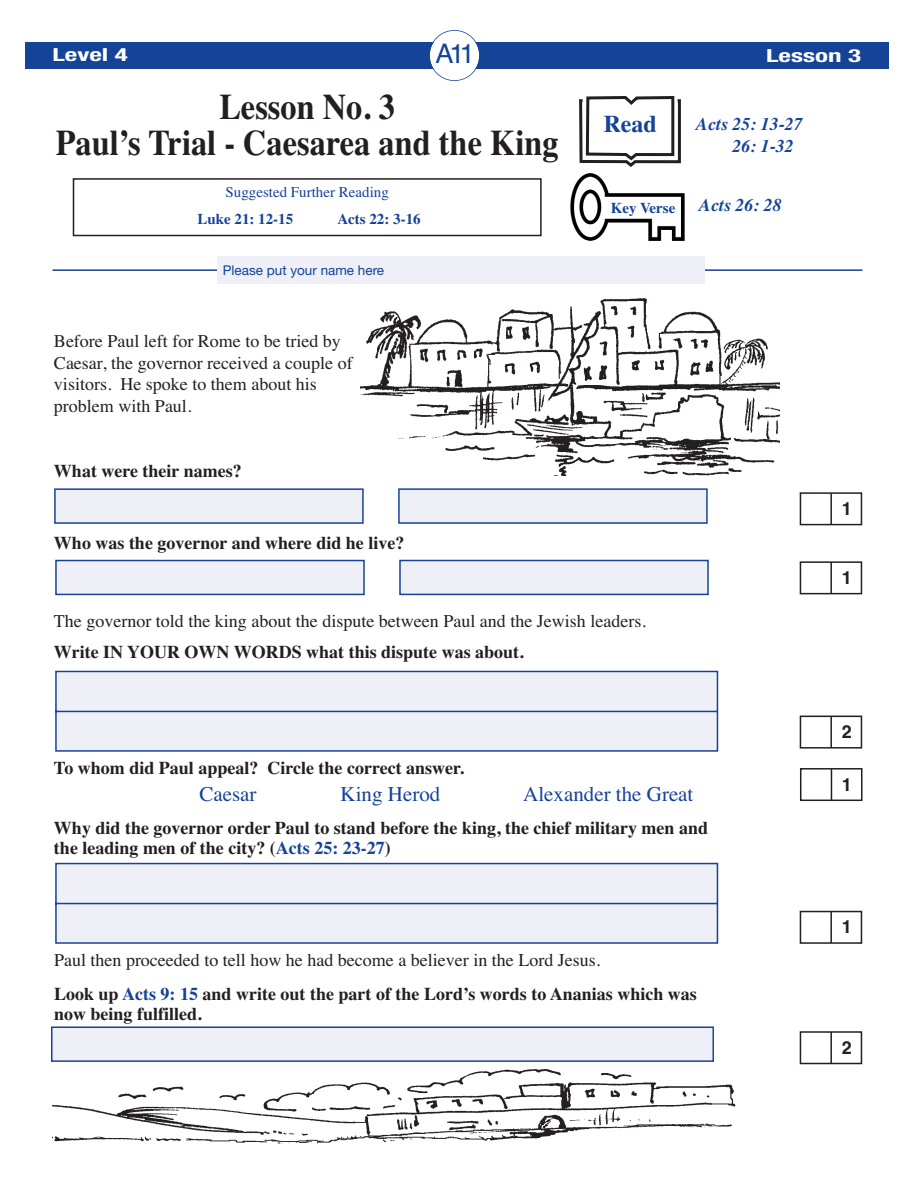
<style>
.page{position:relative;width:918px;height:1188px;background:#fff}
.page>*{position:absolute;margin:0;border:0;box-sizing:border-box;transform-origin:0 0}
.t1{font:700 36px/36px "Times";color:#231f20;text-align:center;scale:.9 1}
.t2{font:27px "Helvetica";color:#154398}
.t3{font:700 24px "Times";color:#154398}
.t4{font:21px "Times";color:#154398}
.t5{font:18px/21.6px "Times";color:#231f20}
.t6{font:700 18px/19.5px "Times";color:#231f20}
.t7{font:italic 700 18px/21.6px "Times";color:#154398}
.t8{font:700 condensed 18px "Helvetica Neue";color:#fff;scale:1.5 1}
.t9{font:700 18px "Helvetica";color:#231f20}
.t10{font:700 15px "Times";color:#154398}
.t11{font:15px "Times";color:#154398}
.t12{font:13.5px "Helvetica Neue";color:#154398}
.s1{color:#154398}
.s2{font-weight:700}
.s3{font-weight:700;color:#154398}
</style>
<div class="page">
<div style="left:26px;top:42px;width:864px;height:27px;background:#154398"></div>
<div style="left:430px;top:31px;width:49px;height:49px;background:#fff;border-radius:50%"></div>
<div style="left:429px;top:30px;width:51px;height:51px;border:2px solid #154398;border-radius:50%"></div>
<div style="left:73px;top:178px;width:469px;height:58px;border:2px solid #231f20"></div>
<img style="left:570px;top:173px;width:115px;height:68px">
<svg style="left:579px;top:96px;width:102px;height:71px"></svg>
<hr style="left:52px;top:269px;width:810px;height:2px;background:#154398">
<div style="left:218px;top:256px;width:487px;height:28px;background:#eeeff7"></div>
<div style="left:56px;top:490px;width:306px;height:32px;background:#eeeff7"></div>
<div style="left:54px;top:488px;width:310px;height:36px;border:2px solid #154398"></div>
<div style="left:400px;top:490px;width:306px;height:32px;background:#eeeff7"></div>
<div style="left:398px;top:488px;width:310px;height:36px;border:2px solid #154398"></div>
<div style="left:57px;top:561px;width:306px;height:33px;background:#eeeff7"></div>
<div style="left:55px;top:560px;width:310px;height:35px;border:2px solid #154398"></div>
<div style="left:401px;top:561px;width:306px;height:33px;background:#eeeff7"></div>
<div style="left:399px;top:560px;width:310px;height:35px;border:2px solid #154398"></div>
<svg style="left:55px;top:670px;width:664px;height:82px;background:#e1e5f1"></svg>
<svg style="left:55px;top:862px;width:664px;height:82px;background:#e1e5f1"></svg>
<div style="left:52px;top:1028px;width:660px;height:32px;background:#eeeff7"></div>
<div style="left:51px;top:1026px;width:663px;height:36px;border:2px solid #154398"></div>
<img style="left:360px;top:298px;width:419px;height:178px">
<svg style="left:799px;top:492px;width:64px;height:34px"></svg>
<div style="left:840px;top:500px;width:18px;height:19px;background:#fff"></div>
<svg style="left:799px;top:715px;width:64px;height:34px"></svg>
<div style="left:840px;top:723px;width:18px;height:19px;background:#fff"></div>
<svg style="left:799px;top:561px;width:64px;height:34px"></svg>
<div style="left:840px;top:569px;width:18px;height:19px;background:#fff"></div>
<svg style="left:800px;top:768px;width:63px;height:33px"></svg>
<div style="left:840px;top:775px;width:18px;height:20px;background:#fff"></div>
<svg style="left:799px;top:910px;width:64px;height:34px"></svg>
<div style="left:840px;top:918px;width:18px;height:20px;background:#fff"></div>
<svg style="left:799px;top:1031px;width:64px;height:34px"></svg>
<div style="left:840px;top:1039px;width:18px;height:19px;background:#fff"></div>
<img style="left:52px;top:1070px;width:684px;height:74px">
<p class="t8" style="left:52px;top:44px;width:52px">Level 4</p>
<h2 class="t2" style="left:436px;top:44px;width:41px">A11</h2>
<p class="t8" style="left:766px;top:45px;width:65px">Lesson 3</p>
<h1 class="t1" style="left:56px;top:92px;width:560px">Lesson No. 3<br>Paul’s Trial - Caesarea and the King</h1>
<h3 class="t3" style="left:604px;top:116px;width:55px">Read</h3>
<p class="t7" style="left:732px;top:115px;width:72px;text-indent:-36px">Acts 25: 13-27<br>26: 1-32</p>
<p class="t11" style="left:226px;top:187px;width:165px">Suggested Further Reading</p>
<p class="t10" style="left:197px;top:214px;width:97px">Luke 21: 12-15</p>
<p class="t10" style="left:337px;top:214px;width:85px">Acts 22: 3-16</p>
<p class="t12" style="left:223px;top:265px;width:163px">Please put your name here</p>
<p class="t5" style="left:54px;top:332px;width:300px">Before Paul left for Rome to be tried by Caesar, the governor received a couple of visitors. He spoke to them about his problem with Paul.</p>
<p class="t6" style="left:54px;top:463px;width:189px">What were their names?</p>
<p class="t6" style="left:54px;top:535px;width:352px">Who was the governor and where did he live?</p>
<p class="t10" style="left:611px;top:202px;width:66px">Key Verse</p>
<p class="t7" style="left:699px;top:196px;width:84px">Acts 26: 28</p>
<p class="t5" style="left:54px;top:612px;width:593px">The governor told the king about the dispute between Paul and the Jewish leaders.</p>
<p class="t6" style="left:54px;top:643px;width:471px">Write IN YOUR OWN WORDS what this dispute was about.</p>
<p class="t6" style="left:54px;top:760px;width:412px">To whom did Paul appeal? Circle the correct answer.</p>
<p class="t4" style="left:200px;top:786px;width:59px">Caesar</p>
<p class="t4" style="left:341px;top:786px;width:101px">King Herod</p>
<p class="t4" style="left:523px;top:786px;width:172px">Alexander the Great</p>
<p class="t6" style="left:54px;top:820px;width:656px">Why did the governor order Paul to stand before the king, the chief military men and the leading men of the city? (<span class="s1">Acts 25: 23-27</span>)</p>
<p class="t5" style="left:54px;top:944px;width:644px;line-height:34.5px">Paul then proceeded to tell how he had become a believer in the Lord Jesus.<br><span class="s2">Look up</span> <span class="s3">Acts 9: 15</span> <span class="s2">and write out the part of the Lord’s words to Ananias which was</span></p>
<p class="t6" style="left:54px;top:1006px;width:149px">now being fulfilled.</p>
<p class="t9" style="left:842px;top:502px;width:12px">1</p>
<p class="t9" style="left:842px;top:571px;width:12px">1</p>
<p class="t9" style="left:842px;top:725px;width:12px">2</p>
<p class="t9" style="left:842px;top:778px;width:12px">1</p>
<p class="t9" style="left:842px;top:920px;width:12px">1</p>
<p class="t9" style="left:842px;top:1041px;width:12px">2</p>
</div>
